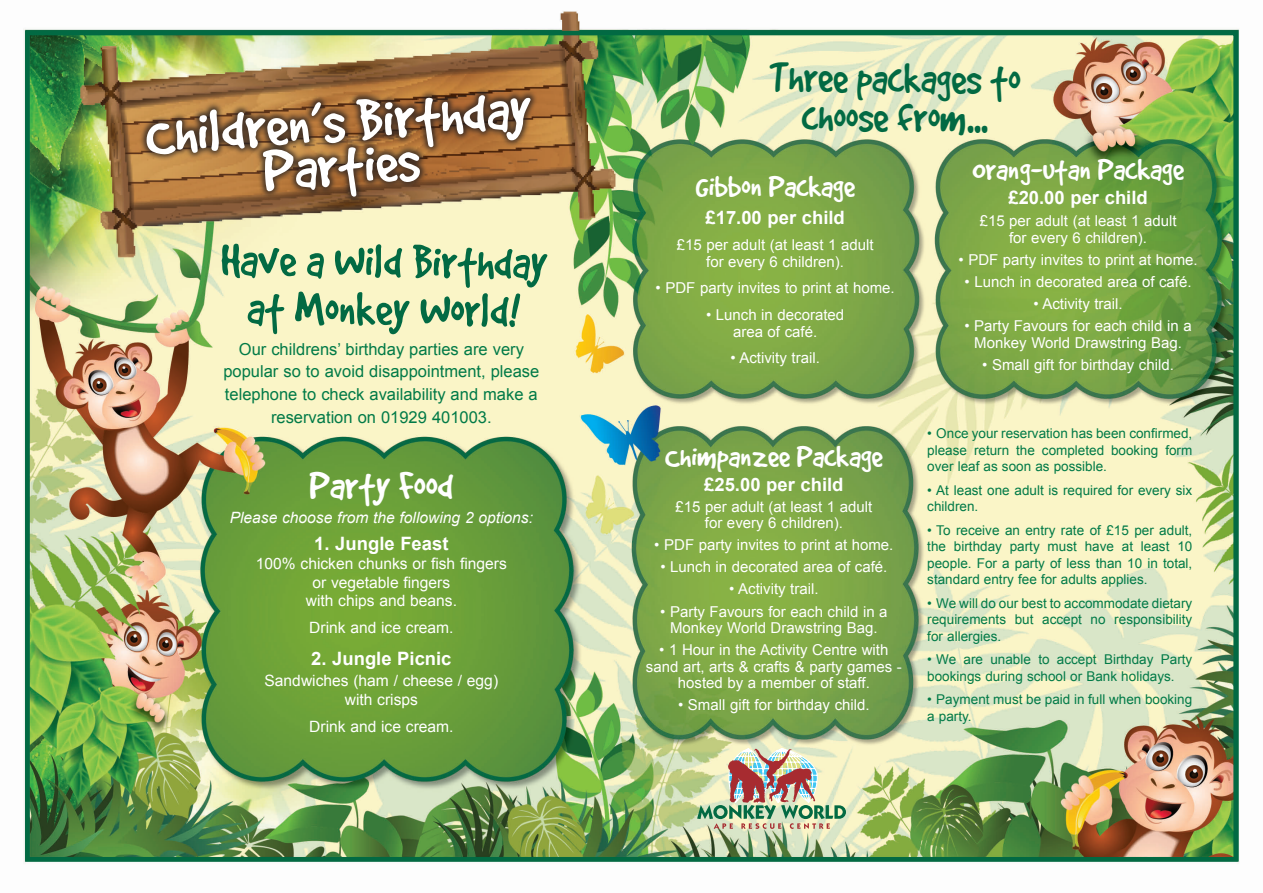
<style>
.page{position:relative;width:1263px;height:893px;background:#fff}
.page>*{position:absolute;margin:0;border:0;box-sizing:border-box;transform-origin:0 0}
.t1{font:64.65px "Good Dog Plain";color:#fff}
.t2{font:52.5px/48px "Good Dog Plain";color:#026a43;text-align:center;scale:.95 1}
.t3{font:46.5px/38.8px "Good Dog Plain";color:#026a43;text-align:center;scale:.95 1}
.t4{font:42.6px "Good Dog Plain";color:#fff}
.t5{font:33px "Good Dog Plain";color:#fff}
.t6{font:700 18.45px "Arial";color:#fff}
.t7{font:16.5px/22.5px "Arial";color:#017a47;text-align:center}
.t8{font:15.6px/18.8px "Arial";color:#fff;text-align:center}
.t9{font:italic 15.6px "Arial";color:#fff}
.t10{font:15px/16.5px "Arial";color:#fff;text-align:center}
.t11{font:13.5px/16.5px "Arial";color:#017a47;text-align:justify}
</style>
<div class="page">
<img style="left:24px;top:11px;width:1216px;height:853px">
<div style="left:25px;top:31px;width:1213px;height:830px;border:4px solid #026a43"></div>
<div style="left:139px;top:88px;width:399px;height:116px;background:#231f20;opacity:.75"></div>
<svg style="left:697px;top:748px;width:149px;height:81px;background:#c1bca1"></svg>
<h1 class="t1" style="left:143px;top:104px;width:388px;rotate:-4deg">Children’s Birthday</h1>
<h1 class="t1" style="left:261px;top:140px;width:158px;rotate:-4deg">Parties</h1>
<h2 class="t2" style="left:221px;top:235px;width:345px;rotate:1deg">Have a Wild Birthday at Monkey World!</h2>
<p class="t7" style="left:223px;top:338px;width:317px">Our childrens’ birthday parties are very popular so to avoid disappointment, please telephone to check availability and make a reservation on 01929 401003.</p>
<h3 class="t4" style="left:309px;top:465px;width:145px">Party Food</h3>
<p class="t9" style="left:230px;top:509px;width:305px">Please choose from the following 2 options:</p>
<p class="t6" style="left:314px;top:533px;width:136px">1. Jungle Feast</p>
<p class="t8" style="left:256px;top:554px;width:252px">100% chicken chunks or fish fingers or vegetable fingers<br>with chips and beans.</p>
<p class="t8" style="left:309px;top:618px;width:146px">Drink and ice cream.</p>
<p class="t6" style="left:311px;top:648px;width:142px">2. Jungle Picnic</p>
<p class="t8" style="left:265px;top:671px;width:235px">Sandwiches (ham / cheese / egg) with crisps</p>
<p class="t8" style="left:309px;top:717px;width:146px">Drink and ice cream.</p>
<h3 class="t3" style="left:770px;top:57px;width:265px;rotate:1deg">Three packages to choose from...</h3>
<h3 class="t5" style="left:695px;top:170px;width:161px">Gibbon Package</h3>
<p class="t6" style="left:705px;top:207px;width:141px">£17.00 per child</p>
<p class="t10" style="left:677px;top:237px;width:198px">£15 per adult (at least 1 adult for every 6 children).</p>
<p class="t10" style="left:656px;top:280px;width:241px">• PDF party invites to print at home.</p>
<p class="t10" style="left:706px;top:306px;width:140px">• Lunch in decorated area of café.</p>
<p class="t10" style="left:730px;top:350px;width:91px">• Activity trail.</p>
<h3 class="t5" style="left:665px;top:441px;width:219px">Chimpanzee Package</h3>
<p class="t6" style="left:704px;top:474px;width:141px">£25.00 per child</p>
<p class="t10" style="left:675px;top:498px;width:198px">£15 per adult (at least 1 adult for every 6 children).</p>
<p class="t10" style="left:654px;top:537px;width:241px">• PDF party invites to print at home.</p>
<p class="t10" style="left:660px;top:559px;width:229px">• Lunch in decorated area of café.</p>
<p class="t10" style="left:729px;top:581px;width:91px">• Activity trail.</p>
<p class="t10" style="left:660px;top:603px;width:229px">• Party Favours for each child in a<br>Monkey World Drawstring Bag.</p>
<p class="t10" style="left:646px;top:642px;width:257px">• 1 Hour in the Activity Centre with sand art, arts &amp; crafts &amp; party games - hosted by a member of staff.</p>
<p class="t10" style="left:678px;top:697px;width:193px">• Small gift for birthday child.</p>
<h3 class="t5" style="left:972px;top:154px;width:213px">Orang-utan Package</h3>
<p class="t6" style="left:1008px;top:187px;width:141px">£20.00 per child</p>
<p class="t10" style="left:980px;top:213px;width:198px">£15 per adult (at least 1 adult for every 6 children).</p>
<p class="t10" style="left:958px;top:251px;width:241px">• PDF party invites to print at home.</p>
<p class="t10" style="left:964px;top:273px;width:229px">• Lunch in decorated area of café.</p>
<p class="t10" style="left:1033px;top:296px;width:91px">• Activity trail.</p>
<p class="t10" style="left:964px;top:318px;width:229px">• Party Favours for each child in a<br>Monkey World Drawstring Bag.</p>
<p class="t10" style="left:982px;top:356px;width:193px">• Small gift for birthday child.</p>
<p class="t11" style="left:927px;top:425px;width:267px">• Once your reservation has been confirmed, please return the completed booking form over leaf as soon as possible.</p>
<p class="t11" style="left:927px;top:482px;width:267px">• At least one adult is required for every six children.</p>
<p class="t11" style="left:927px;top:522px;width:267px">• To receive an entry rate of £15 per adult, the birthday party must have at least 10 people. For a party of less than 10 in total, standard entry fee for adults applies.</p>
<p class="t11" style="left:927px;top:595px;width:267px">• We will do our best to accommodate dietary requirements but accept no responsibility for allergies.</p>
<p class="t11" style="left:927px;top:651px;width:267px">• We are unable to accept Birthday Party bookings during school or Bank holidays.</p>
<p class="t11" style="left:927px;top:691px;width:266px">• Payment must be paid in full when booking a party.</p>
</div>
